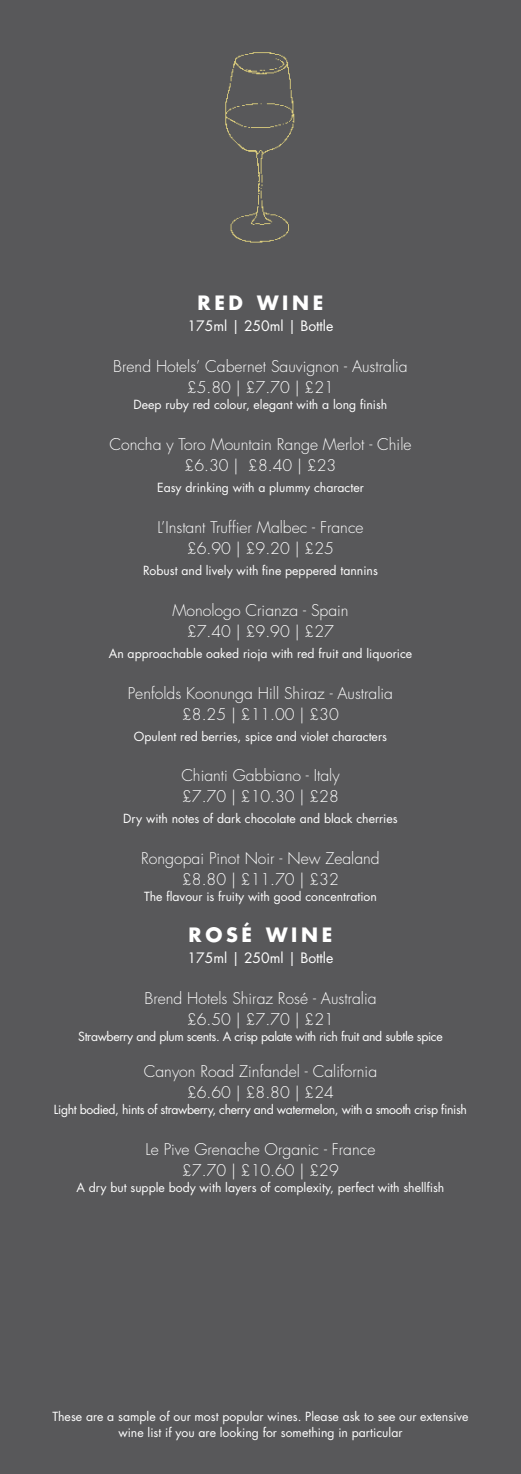
<style>
.page{position:relative;width:521px;height:1474px;background:#fff}
.page>*{position:absolute;margin:0;border:0;box-sizing:border-box;transform-origin:0 0}
.t1{font:700 19.25px "Futura Std";letter-spacing:.19em;color:#fff}
.t2{font:300 15.75px/21px "Futura Std";color:#fff;text-align:center}
.t3{font:14px "Futura Std";color:#fff}
.t4{font:12.25px/15.8px "Futura Std";color:#fff;text-align:center}
.t5{font:12.25px "Futura Std";letter-spacing:-.03em;color:#fff}
</style>
<div class="page">
<div style="left:0;top:0;width:521px;height:1473px;background:#58585a"></div>
<img style="left:225px;top:52px;width:70px;height:191px">
<p class="t1" style="left:198px;top:290px;width:127px">RED WINE</p>
<p class="t3" style="left:188px;top:317px;width:147px">175ml | 250ml | Bottle</p>
<p class="t2" style="left:113px;top:356px;width:296px">Brend Hotels’ Cabernet Sauvignon - Australia £5.80 | £7.70 | £21</p>
<p class="t4" style="left:134px;top:397px;width:255px">Deep ruby red colour, elegant with a long finish</p>
<p class="t2" style="left:109px;top:434px;width:303px">Concha y Toro Mountain Range Merlot - Chile £6.30 | £8.40 | £23</p>
<p class="t4" style="left:157px;top:479px;width:208px">Easy drinking with a plummy character</p>
<p class="t2" style="left:157px;top:517px;width:208px">L’Instant Truffier Malbec - France £6.90 | £9.20 | £25</p>
<p class="t4" style="left:143px;top:562px;width:236px">Robust and lively with fine peppered tannins</p>
<p class="t2" style="left:172px;top:600px;width:178px">Monologo Crianza - Spain £7.40 | £9.90 | £27</p>
<p class="t4" style="left:109px;top:645px;width:305px">An approachable oaked rioja with red fruit and liquorice</p>
<p class="t2" style="left:128px;top:682px;width:267px">Penfolds Koonunga Hill Shiraz - Australia £8.25 | £11.00 | £30</p>
<p class="t4" style="left:134px;top:728px;width:254px">Opulent red berries, spice and violet characters</p>
<p class="t2" style="left:181px;top:765px;width:160px;text-align:left">Chianti Gabbiano - Italy £7.70 | £10.30 | £28</p>
<p class="t4" style="left:123px;top:811px;width:276px">Dry with notes of dark chocolate and black cherries</p>
<p class="t2" style="left:141px;top:848px;width:240px">Rongopai Pinot Noir - New Zealand £8.80 | £11.70 | £32</p>
<p class="t4" style="left:144px;top:888px;width:234px">The flavour is fruity with good concentration</p>
<p class="t1" style="left:189px;top:921px;width:145px">ROSÉ WINE</p>
<p class="t3" style="left:188px;top:948px;width:147px">175ml | 250ml | Bottle</p>
<p class="t2" style="left:144px;top:988px;width:234px">Brend Hotels Shiraz Rosé - Australia £6.50 | £7.70 | £21</p>
<p class="t5" style="left:78px;top:1028px;width:366px">Strawberry and plum scents. A crisp palate with rich fruit and subtle spice</p>
<p class="t2" style="left:144px;top:1061px;width:235px">Canyon Road Zinfandel - California £6.60 | £8.80 | £24</p>
<p class="t5" style="left:54px;top:1101px;width:414px">Light bodied, hints of strawberry, cherry and watermelon, with a smooth crisp finish</p>
<p class="t2" style="left:146px;top:1139px;width:231px">Le Pive Grenache Organic - France £7.70 | £10.60 | £29</p>
<p class="t4" style="left:77px;top:1179px;width:369px">A dry but supple body with layers of complexity, perfect with shellfish</p>
<p class="t4" style="left:52px;top:1408px;width:418px">These are a sample of our most popular wines. Please ask to see our extensive wine list if you are looking for something in particular</p>
</div>
